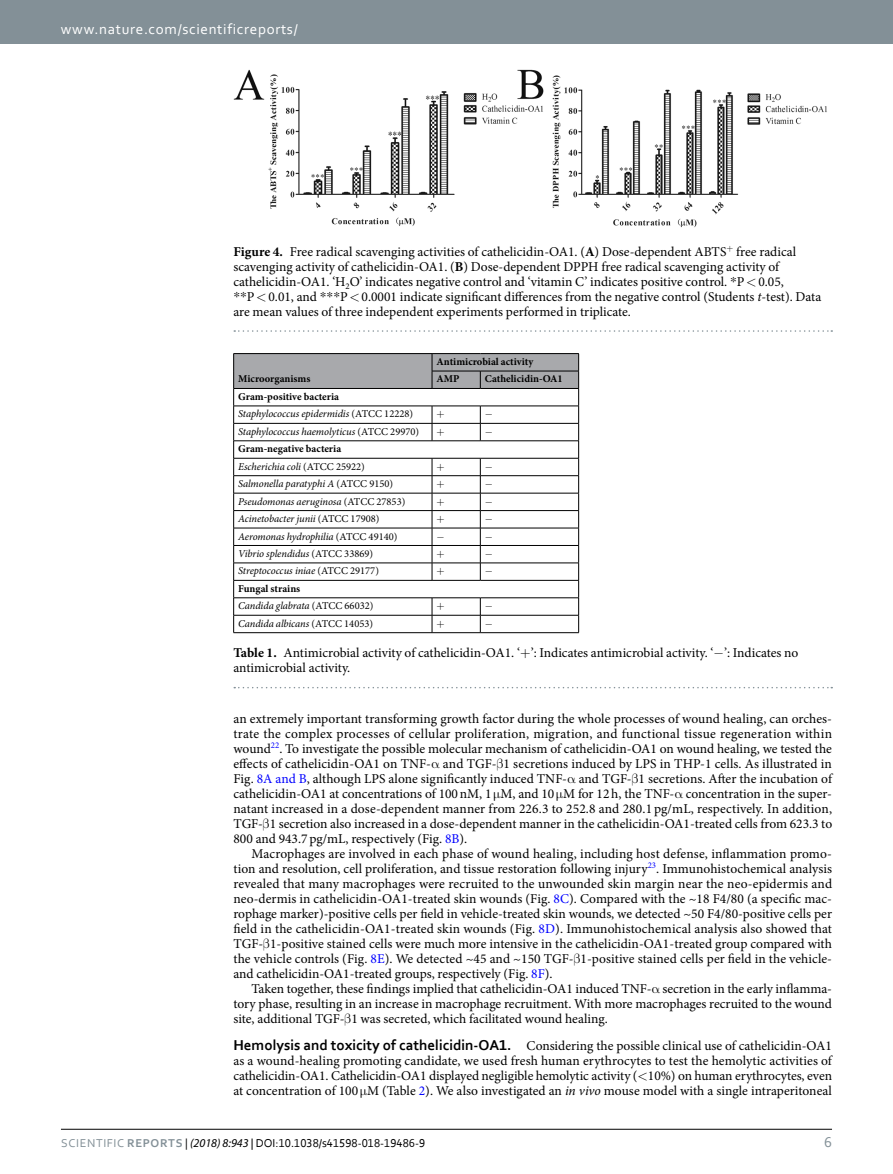
<style>
.page{position:relative;width:893px;height:1174px;background:#fff}
.page>*{position:absolute;margin:0;border:0;box-sizing:border-box;transform-origin:0 0}
.t1{font:15px "Corbel 2";letter-spacing:.045em;color:#fff}
.t2{font:15px "Corbel 2";color:#839097}
.t3{font:13.5px/15px "Minion Pro";color:#000;text-align:justify}
.t4{font:12px "Corbel";color:#000}
.t5{font:italic 10.5px/17.4px "Minion Pro";letter-spacing:-.005em;color:#000}
.t6{font:700 10.5px/17.4px "Minion Pro";color:#000}
.s1{font-weight:700}
.s2{font-family:"STIX General"}
.s3{font-style:italic}
.s4{font-weight:700;font-style:normal}
.s5{font-style:normal}
.s6{font-weight:400;font-style:italic}
.s7{font-weight:400}
.s8{color:#00f}
.s9{font-family:"Corbel";font-weight:700;font-size:15px}
.s10{font-family:"Corbel 2";color:#839097}
.s11{font-family:"Corbel Bold 2";color:#839097}
.s12{font-family:"Corbel 2"}
.s13{font-family:"Myriad Pro";font-style:italic}
</style>
<div class="page">
<div style="left:0;top:0;width:893px;height:43px;background:#839097"></div>
<hr style="left:61px;top:1129px;width:771px;height:1px;background:#000">
<img style="left:233px;top:70px;width:594px;height:157px">
<svg style="left:234px;top:330px;width:598px;height:2px"></svg>
<svg style="left:234px;top:687px;width:598px;height:1px"></svg>
<hr style="left:233px;top:632px;width:199px;height:1px;background:#000">
<hr style="left:432px;top:632px;width:48px;height:1px;background:#000">
<hr style="left:480px;top:632px;width:99px;height:1px;background:#000">
<svg style="left:233px;top:353px;width:346px;height:279px"></svg>
<p class="t1" style="left:61px;top:19px;width:238px">www.nature.com/scientificreports/</p>
<p class="t3" style="left:233px;top:244px;width:589px;text-align:left"><span class="s1">Figure 4.</span> Free radical scavenging activities of cathelicidin-OA1. (<span class="s1">A</span>) Dose-dependent ABTS free radical scavenging activity of cathelicidin-OA1. (<span class="s1">B</span>) Dose-dependent DPPH free radical scavenging activity of cathelicidin-OA1. ‘H<sub>2</sub>O’ indicates negative control and ‘vitamin C’ indicates positive control. <span class="s2">*</span>P 0.05,<br><span class="s2">**</span>P 0.01, and <span class="s2">***</span>P 0.0001 indicate significant differences from the negative control (Students <span class="s3">t</span>-test). Data are mean values of three independent experiments performed in triplicate.</p>
<p class="t6" style="left:238px;top:370px;width:74px">Microorganisms</p>
<p class="t6" style="left:436px;top:353px;width:98px">Antimicrobial activity<br>AMP</p>
<p class="t6" style="left:485px;top:370px;width:80px">Cathelicidin-OA1</p>
<p class="t5" style="left:238px;top:388px;width:176px"><span class="s4">Gram-positive bacteria<br></span>Staphylococcus epidermidis <span class="s5">(ATCC 12228)</span></p>
<p class="t5" style="left:238px;top:423px;width:182px">Staphylococcus haemolyticus <span class="s5">(ATCC 29970)</span></p>
<p class="t6" style="left:238px;top:440px;width:128px">Gram-negative bacteria<br><span class="s6">Escherichia coli</span> <span class="s7">(ATCC 25922)</span></p>
<p class="t5" style="left:238px;top:475px;width:156px">Salmonella paratyphi A <span class="s5">(ATCC 9150)</span></p>
<p class="t5" style="left:238px;top:492px;width:169px">Pseudomonas aeruginosa <span class="s5">(ATCC 27853)<br></span>Acinetobacter junii <span class="s5">(ATCC 17908)</span></p>
<p class="t5" style="left:238px;top:527px;width:161px">Aeromonas hydrophilia <span class="s5">(ATCC 49140)<br></span>Vibrio splendidus <span class="s5">(ATCC 33869)</span></p>
<p class="t5" style="left:238px;top:562px;width:142px">Streptococcus iniae <span class="s5">(ATCC 29177)</span></p>
<p class="t5" style="left:238px;top:580px;width:137px"><span class="s4">Fungal strains<br></span>Candida glabrata <span class="s5">(ATCC 66032)</span></p>
<p class="t5" style="left:238px;top:614px;width:136px">Candida albicans <span class="s5">(ATCC 14053)</span></p>
<p class="t3" style="left:233px;top:645px;width:566px"><span class="s1">Table 1.</span> Antimicrobial activity of cathelicidin-OA1. ‘ ’: Indicates antimicrobial activity. ‘−’: Indicates no antimicrobial activity.</p>
<p class="t3" style="left:233px;top:711px;width:600px">an extremely important transforming growth factor during the whole processes of wound healing, can orches&shy;trate the complex processes of cellular proliferation, migration, and functional tissue regeneration within wound<sup>22</sup>. To investigate the possible molecular mechanism of cathelicidin-OA1 on wound healing, we tested the effects of cathelicidin-OA1 on TNF- and TGF- 1 secretions induced by LPS in THP-1 cells. As illustrated in Fig. <span class="s8">8A and B</span>, although LPS alone significantly induced TNF- and TGF- 1 secretions. After the incubation of cathelicidin-OA1 at concentrations of 100nM, 1 M, and 10 M for 12h, the TNF- concentration in the super&shy;natant increased in a dose-dependent manner from 226.3 to 252.8 and 280.1 pg/mL, respectively. In addition, TGF- 1 secretion also increased in a dose-dependent manner in the cathelicidin-OA1-treated cells from 623.3 to 800 and 943.7pg/mL, respectively (Fig. <span class="s8">8B</span>).</p>
<p class="t3" style="left:233px;top:846px;width:600px;text-indent:18px">Macrophages are involved in each phase of wound healing, including host defense, inflammation promo&shy;tion and resolution, cell proliferation, and tissue restoration following injury<sup>23</sup>. Immunohistochemical analysis revealed that many macrophages were recruited to the unwounded skin margin near the neo-epidermis and neo-dermis in cathelicidin-OA1-treated skin wounds (Fig. <span class="s8">8C</span>). Compared with the ~18 F4/80 (a specific mac&shy;rophage marker)-positive cells per field in vehicle-treated skin wounds, we detected ~50 F4/80-positive cells per field in the cathelicidin-OA1-treated skin wounds (Fig. <span class="s8">8D</span>). Immunohistochemical analysis also showed that TGF- 1-positive stained cells were much more intensive in the cathelicidin-OA1-treated group compared with the vehicle controls (Fig. <span class="s8">8E</span>). We detected ~45 and ~150 TGF- 1-positive stained cells per field in the vehicle&shy;and cathelicidin-OA1-treated groups, respectively (Fig. <span class="s8">8F</span>).</p>
<p class="t3" style="left:233px;top:981px;width:600px;text-indent:18px">Taken together, these findings implied that cathelicidin-OA1 induced TNF- secretion in the early inflamma&shy;tory phase, resulting in an increase in macrophage recruitment. With more macrophages recruited to the wound site, additional TGF- 1 was secreted, which facilitated wound healing.</p>
<p class="t3" style="left:233px;top:1038px;width:600px"><span class="s9">Hemolysis and toxicity of cathelicidin-OA1.</span> Considering the possible clinical use of cathelicidin-OA1 as a wound-healing promoting candidate, we used fresh human erythrocytes to test the hemolytic activities of cathelicidin-OA1. Cathelicidin-OA1 displayed negligible hemolytic activity ( 10%) on human erythrocytes, even at concentration of 100 M (Table <span class="s8">2</span>). We also investigated an <span class="s3">in vivo</span> mouse model with a single intraperitoneal</p>
<p class="t4" style="left:61px;top:1135px;width:365px"><span class="s10">SCiEnTiFiC</span> <span class="s11">REPORTS</span> <span class="s12">|</span> <span class="s13">(2018) 8:943</span> | DOI:10.1038/s41598-018-19486-9</p>
<p class="t2" style="left:824px;top:1132px;width:9px">6</p>
</div>
